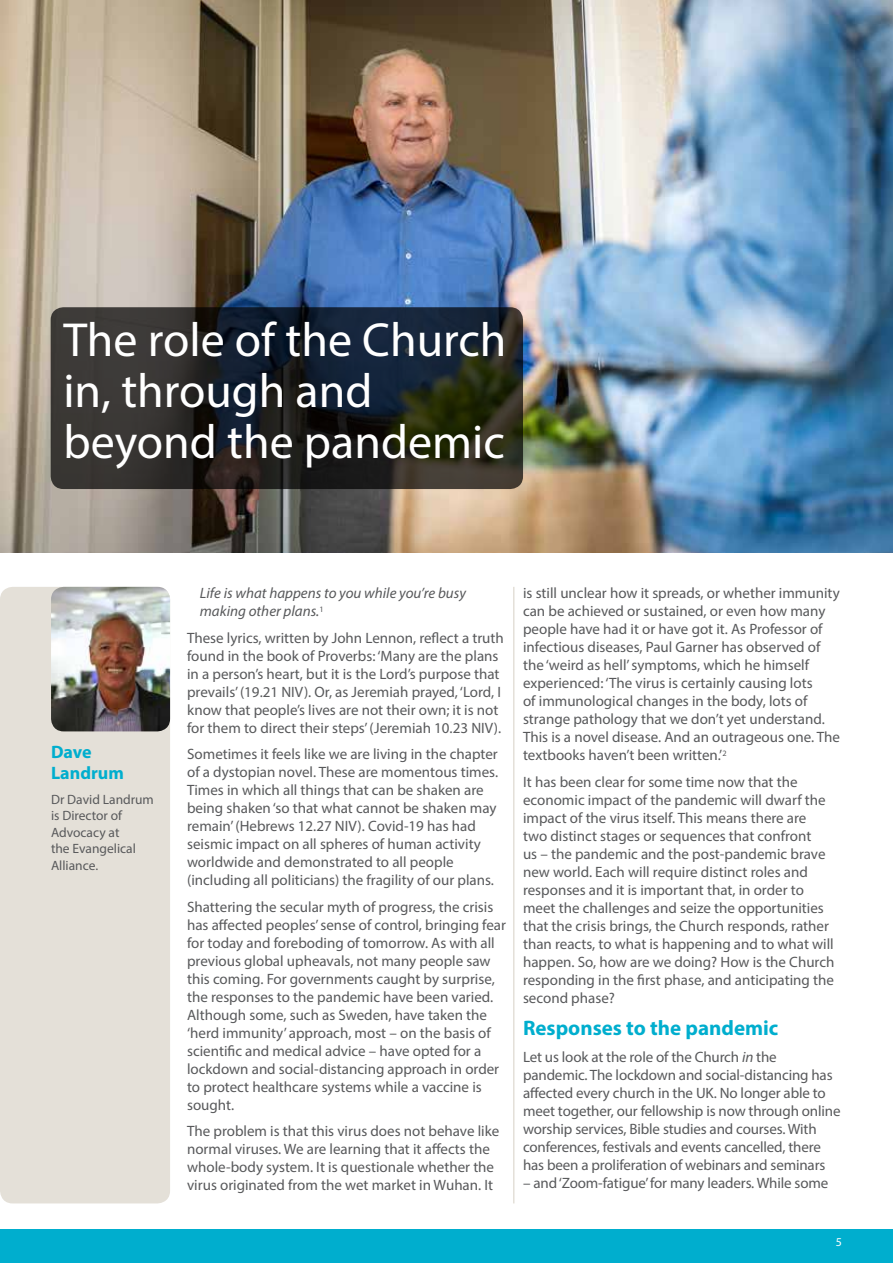
<style>
.page{position:relative;width:893px;height:1263px;background:#fff}
.page>*{position:absolute;margin:0;border:0;box-sizing:border-box;transform-origin:0 0}
.t1{font:48px/51px "Myriad Pro";color:#fff}
.t2{font:700 21px "Myriad Pro";color:#00aece}
.t3{font:700 18px/21px "Myriad Pro";color:#00aece}
.t4{font:15px/18px "Myriad Pro";color:#58595b}
.t5{font:italic 15px/18px "Myriad Pro";color:#58595b}
.t6{font:13.5px/16.5px "Myriad Pro";color:#58595b}
.t7{font:12px "Myriad Pro";color:#fff}
.s1{font-style:italic}
</style>
<div class="page">
<div style="left:0;top:1229px;width:893px;height:34px;background:#00aece"></div>
<div style="left:0;top:587px;width:170px;height:616px;background:#e4e0d8;border-radius:13px"></div>
<hr style="left:513px;top:587px;width:1px;height:616px;background:#e4e0d8">
<img style="left:0;top:0;width:893px;height:553px">
<svg style="left:51px;top:307px;width:472px;height:182px;background:#242728"></svg>
<img style="left:51px;top:587px;width:119px;height:144px">
<h1 class="t1" style="left:63px;top:314px;width:445px">The role of the Church in, through and beyond the pandemic</h1>
<p class="t3" style="left:51px;top:740px;width:74px">Dave<br>Landrum</p>
<p class="t6" style="left:51px;top:791px;width:104px">Dr David Landrum is Director of<br>Advocacy at<br>the Evangelical<br>Alliance.</p>
<p class="t5" style="left:200px;top:584px;width:268px">Life is what happens to you while you’re busy making other plans.<sup>1</sup></p>
<p class="t4" style="left:187px;top:628px;width:318px">These lyrics, written by John Lennon, reflect a truth found in the book of Proverbs: ‘Many are the plans in a person’s heart, but it is the Lord’s purpose that prevails’ (19.21 NIV). Or, as Jeremiah prayed, ‘Lord, I know that people’s lives are not their own; it is not for them to direct their steps’ (Jeremiah 10.23 NIV).</p>
<p class="t4" style="left:187px;top:745px;width:312px">Sometimes it feels like we are living in the chapter of a dystopian novel. These are momentous times.<br>Times in which all things that can be shaken are being shaken ‘so that what cannot be shaken may remain’ (Hebrews 12.27 NIV). Covid-19 has had seismic impact on all spheres of human activity worldwide and demonstrated to all people (including all politicians) the fragility of our plans.</p>
<p class="t4" style="left:187px;top:897px;width:320px">Shattering the secular myth of progress, the crisis has affected peoples’ sense of control, bringing fear for today and foreboding of tomorrow. As with all previous global upheavals, not many people saw this coming. For governments caught by surprise, the responses to the pandemic have been varied.<br>Although some, such as Sweden, have taken the ‘herd immunity’ approach, most – on the basis of scientific and medical advice – have opted for a lockdown and social-distancing approach in order to protect healthcare systems while a vaccine is sought.</p>
<p class="t4" style="left:187px;top:1122px;width:314px">The problem is that this virus does not behave like normal viruses. We are learning that it affects the whole-body system. It is questionale whether the virus originated from the wet market in Wuhan. It</p>
<p class="t4" style="left:523px;top:584px;width:318px">is still unclear how it spreads, or whether immunity can be achieved or sustained, or even how many people have had it or have got it. As Professor of infectious diseases, Paul Garner has observed of the ‘weird as hell’ symptoms, which he himself experienced: ‘The virus is certainly causing lots<br>of immunological changes in the body, lots of strange pathology that we don’t yet understand.<br>This is a novel disease. And an outrageous one. The textbooks haven’t been written.’<sup>2</sup></p>
<p class="t4" style="left:523px;top:772px;width:313px">It has been clear for some time now that the economic impact of the pandemic will dwarf the impact of the virus itself. This means there are two distinct stages or sequences that confront<br>us – the pandemic and the post-pandemic brave new world. Each will require distinct roles and responses and it is important that, in order to meet the challenges and seize the opportunities that the crisis brings, the Church responds, rather than reacts, to what is happening and to what will happen. So, how are we doing? How is the Church responding in the first phase, and anticipating the second phase?</p>
<h2 class="t2" style="left:523px;top:1014px;width:257px">Responses to the pandemic</h2>
<p class="t4" style="left:523px;top:1047px;width:319px">Let us look at the role of the Church <span class="s1">in</span> the pandemic. The lockdown and social-distancing has affected every church in the UK. No longer able to meet together, our fellowship is now through online worship services, Bible studies and courses. With conferences, festivals and events cancelled, there has been a proliferation of webinars and seminars</p>
<p class="t4" style="left:523px;top:1173px;width:307px">– and ‘Zoom-fatigue’ for many leaders. While some</p>
<p class="t7" style="left:836px;top:1235px;width:8px">5</p>
</div>
